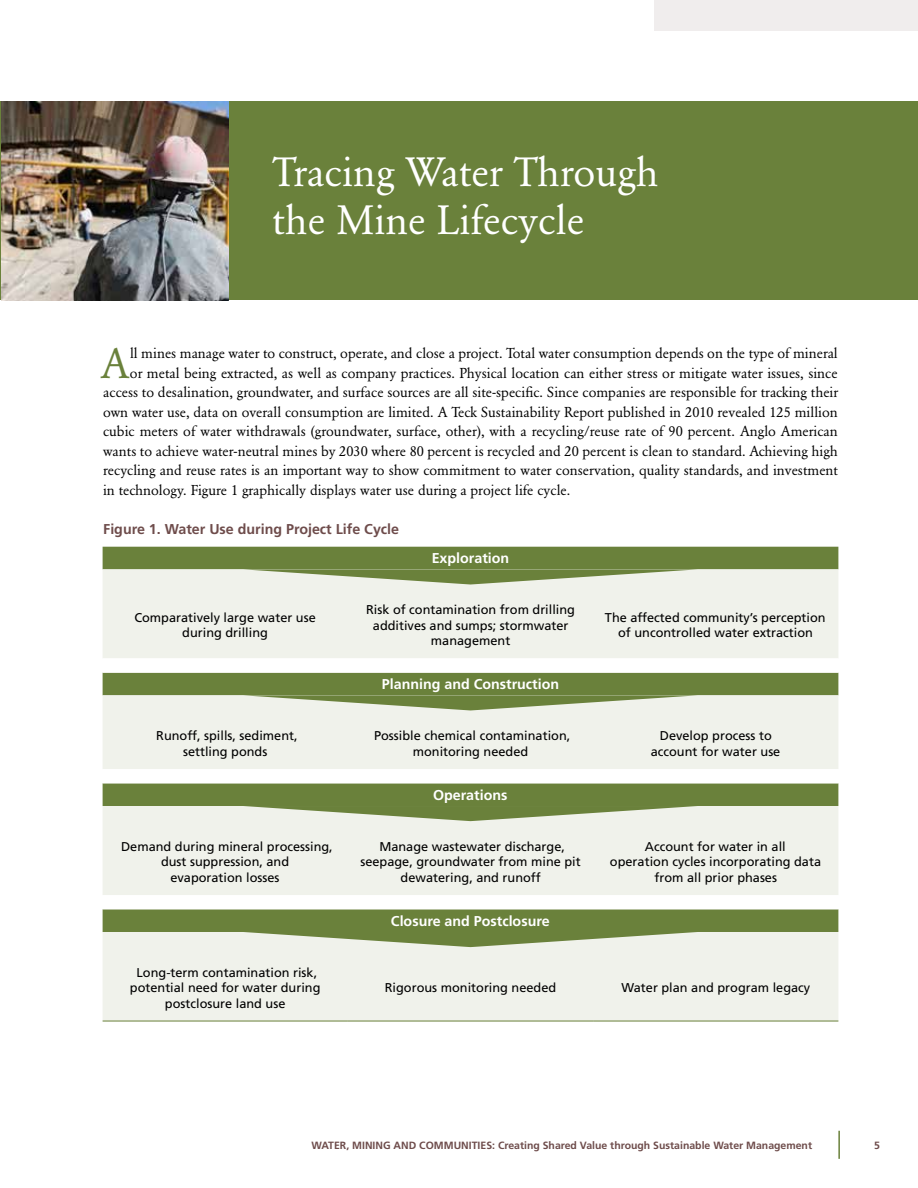
<style>
.page{position:relative;width:918px;height:1188px;background:#fff}
.page>*{position:absolute;margin:0;border:0;box-sizing:border-box;transform-origin:0 0}
.t1{font:41.7px "Garamond Berth BQ";color:#6a813b}
.t2{font:40.5px/48.6px "Garamond Berth BQ";color:#fff}
.t3{font:14.25px "Garamond Berth BQ";color:#000}
.t4{font:700 14.25px "Frutiger LT Std";color:#fff}
.t5{font:700 14.25px "Frutiger LT Std";color:#6e4c4b}
.t6{font:12.75px/15.3px "Frutiger LT Std";color:#000;text-align:center}
.t7{font:700 10.5px "Frutiger LT Std";color:#6e4c4b}
</style>
<div class="page">
<div style="left:654px;top:0;width:264px;height:31px;background:#f0eded"></div>
<div style="left:0;top:102px;width:918px;height:198px;background:#6a813b"></div>
<div style="left:103px;top:547px;width:735px;height:22px;background:#6a813b"></div>
<svg style="left:103px;top:569px;width:735px;height:452px;background:#dfe3d4"></svg>
<svg style="left:103px;top:658px;width:735px;height:251px;fill:#f0f2eb"></svg>
<hr style="left:103px;top:1021px;width:245px;height:1px;background:#6a813b">
<hr style="left:348px;top:1021px;width:245px;height:1px;background:#6a813b">
<hr style="left:593px;top:1021px;width:245px;height:1px;background:#6a813b">
<svg style="left:243px;top:569px;width:455px;height:16px;background:#b0bc97"></svg>
<svg style="left:243px;top:695px;width:455px;height:15px;background:#acb891"></svg>
<svg style="left:243px;top:806px;width:455px;height:15px;background:#acb992"></svg>
<svg style="left:243px;top:932px;width:455px;height:15px;background:#acb992"></svg>
<img style="left:2px;top:102px;width:226px;height:198px">
<hr style="left:838px;top:1131px;width:2px;height:28px;background:#6a813b">
<h2 class="t2" style="left:272px;top:147px;width:388px">Tracing Water Through the Mine Lifecycle</h2>
<h1 class="t1" style="left:101px;top:339px;width:30px">A</h1>
<p class="t3" style="left:130px;top:345px;width:709px">ll mines manage water to construct, operate, and close a project. Total water consumption depends on the type of mineral</p>
<p class="t3" style="left:130px;top:365px;width:709px">or metal being extracted, as well as company practices. Physical location can either stress or mitigate water issues, since</p>
<p class="t3" style="left:103px;top:384px;width:737px">access to desalination, groundwater, and surface sources are all site-specific. Since companies are responsible for tracking their</p>
<p class="t3" style="left:103px;top:404px;width:736px">own water use, data on overall consumption are limited. A Teck Sustainability Report published in 2010 revealed 125 million</p>
<p class="t3" style="left:103px;top:423px;width:736px">cubic meters of water withdrawals (groundwater, surface, other), with a recycling/reuse rate of 90 percent. Anglo American</p>
<p class="t3" style="left:103px;top:443px;width:736px">wants to achieve water-neutral mines by 2030 where 80 percent is recycled and 20 percent is clean to standard. Achieving high</p>
<p class="t3" style="left:103px;top:462px;width:736px">recycling and reuse rates is an important way to show commitment to water conservation, quality standards, and investment</p>
<p class="t3" style="left:103px;top:482px;width:469px">in technology. Figure 1 graphically displays water use during a project life cycle.</p>
<p class="t5" style="left:103px;top:521px;width:297px">Figure 1. Water Use during Project Life Cycle</p>
<p class="t4" style="left:432px;top:550px;width:79px">Exploration</p>
<p class="t6" style="left:134px;top:610px;width:183px">Comparatively large water use during drilling</p>
<p class="t6" style="left:366px;top:602px;width:210px">Risk of contamination from drilling additives and sumps; stormwater management</p>
<p class="t6" style="left:605px;top:610px;width:222px">The affected community’s perception of uncontrolled water extraction</p>
<p class="t4" style="left:382px;top:676px;width:179px">Planning and Construction</p>
<p class="t6" style="left:156px;top:728px;width:143px">Runoff, spills, sediment, settling ponds</p>
<p class="t6" style="left:374px;top:728px;width:198px">Possible chemical contamination, monitoring needed</p>
<p class="t6" style="left:651px;top:728px;width:131px">Develop process to account for water use</p>
<p class="t4" style="left:433px;top:787px;width:76px">Operations</p>
<p class="t6" style="left:121px;top:839px;width:213px">Demand during mineral processing, dust suppression, and<br>evaporation losses</p>
<p class="t6" style="left:360px;top:839px;width:222px">Manage wastewater discharge, seepage, groundwater from mine pit dewatering, and runoff</p>
<p class="t6" style="left:610px;top:839px;width:213px">Account for water in all<br>operation cycles incorporating data from all prior phases</p>
<p class="t4" style="left:391px;top:913px;width:160px">Closure and Postclosure</p>
<p class="t6" style="left:130px;top:965px;width:192px">Long-term contamination risk, potential need for water during postclosure land use</p>
<p class="t6" style="left:385px;top:980px;width:173px">Rigorous monitoring needed</p>
<p class="t6" style="left:621px;top:980px;width:190px">Water plan and program legacy</p>
<p class="t7" style="left:311px;top:1139px;width:502px">WATER, MINING AND COMMUNITIES: Creating Shared Value through Sustainable Water Management</p>
<p class="t7" style="left:874px;top:1139px;width:7px">5</p>
</div>
